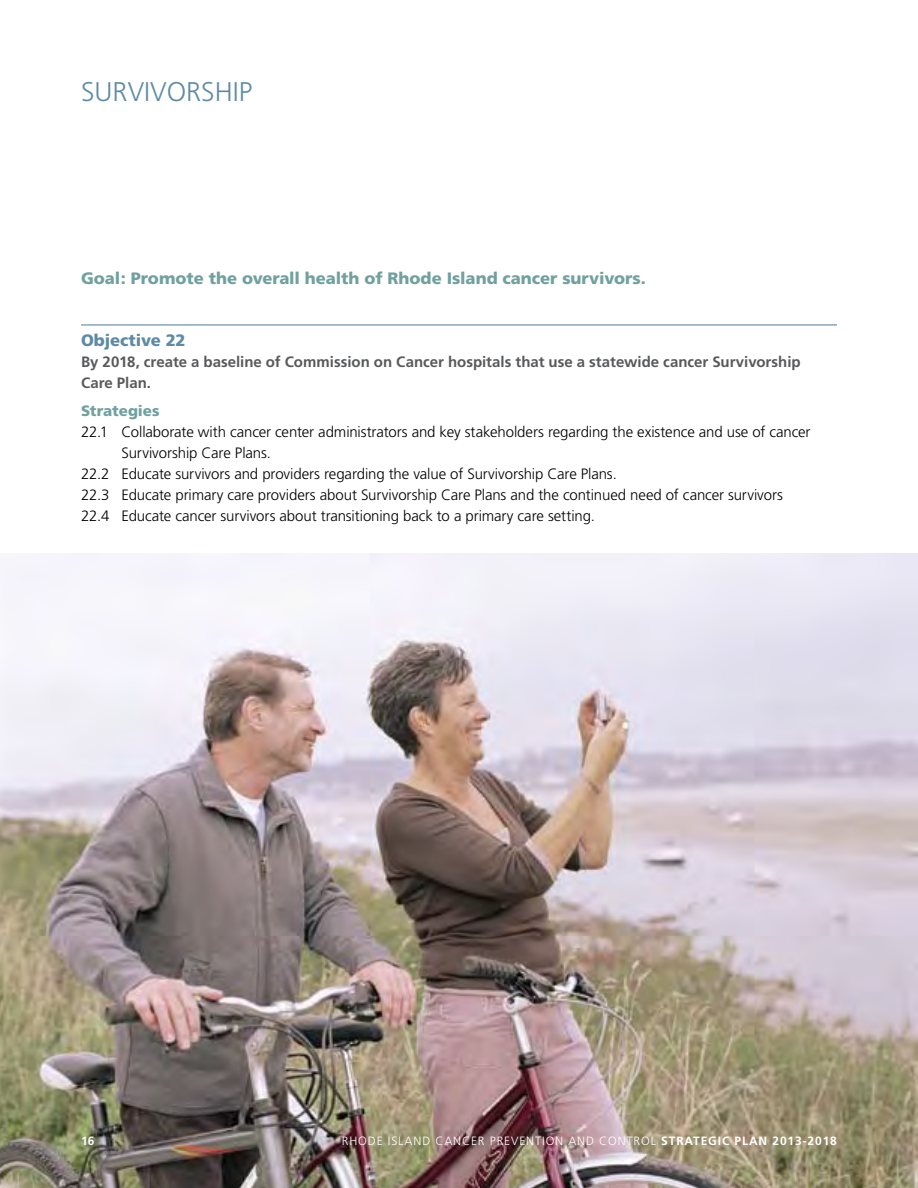
<style>
.page{position:relative;width:918px;height:1188px;background:#fff}
.page>*{position:absolute;margin:0;border:0;box-sizing:border-box;transform-origin:0 0}
.Heading_1{font:300 27px "Frutiger";color:#5d8aa5}
.t1{font:900 16.5px "Frutiger";color:#70a19f}
.Objective{font:900 16.5px "Frutiger";letter-spacing:-.01em;color:#5d8aa5}
.Body_Copy{font:300 15px/21px "Frutiger";letter-spacing:-.01em;color:#000}
.t2{font:700 15px/21px "Frutiger";color:#58595b}
.Body_Copy-2{font:900 15px "Frutiger";letter-spacing:-.005em;color:#70a19f}
.t3{font:300 12px "Frutiger";letter-spacing:.075em;color:#fff}
.t4{font:700 12px "Frutiger";color:#fff}
.s1{font-weight:700}
</style>
<div class="page">
<hr style="left:81px;top:324px;width:756px;height:2px;background:#5d8aa5">
<img style="left:0;top:554px;width:918px;height:634px">
<h1 class="Heading_1" style="left:81px;top:77px;width:173px">SURVIVORSHIP</h1>
<p class="t1" style="left:81px;top:269px;width:566px">Goal: Promote the overall health of Rhode Island cancer survivors.</p>
<h3 class="Objective" style="left:81px;top:330px;width:106px">Objective 22</h3>
<p class="t2" style="left:81px;top:351px;width:721px">By 2018, create a baseline of Commission on Cancer hospitals that use a statewide cancer Survivorship<br>Care Plan.</p>
<p class="Body_Copy-2" style="left:81px;top:401px;width:80px">Strategies</p>
<p class="Body_Copy" style="left:122px;top:421px;width:691px;text-indent:-40px">22.1 Collaborate with cancer center administrators and key stakeholders regarding the existence and use of cancer<br>Survivorship Care Plans.</p>
<p class="Body_Copy" style="left:81px;top:463px;width:537px">22.2 Educate survivors and providers regarding the value of Survivorship Care Plans.</p>
<p class="Body_Copy" style="left:81px;top:484px;width:704px">22.3 Educate primary care providers about Survivorship Care Plans and the continued need of cancer survivors</p>
<p class="Body_Copy" style="left:81px;top:505px;width:516px">22.4 Educate cancer survivors about transitioning back to a primary care setting.</p>
<p class="t4" style="left:81px;top:1134px;width:15px">16</p>
<p class="t3" style="left:342px;top:1135px;width:497px">RHODE ISLAND CANCER PREVENTION AND CONTROL <span class="s1">STRATEGIC PLAN 2013-2018</span></p>
</div>
